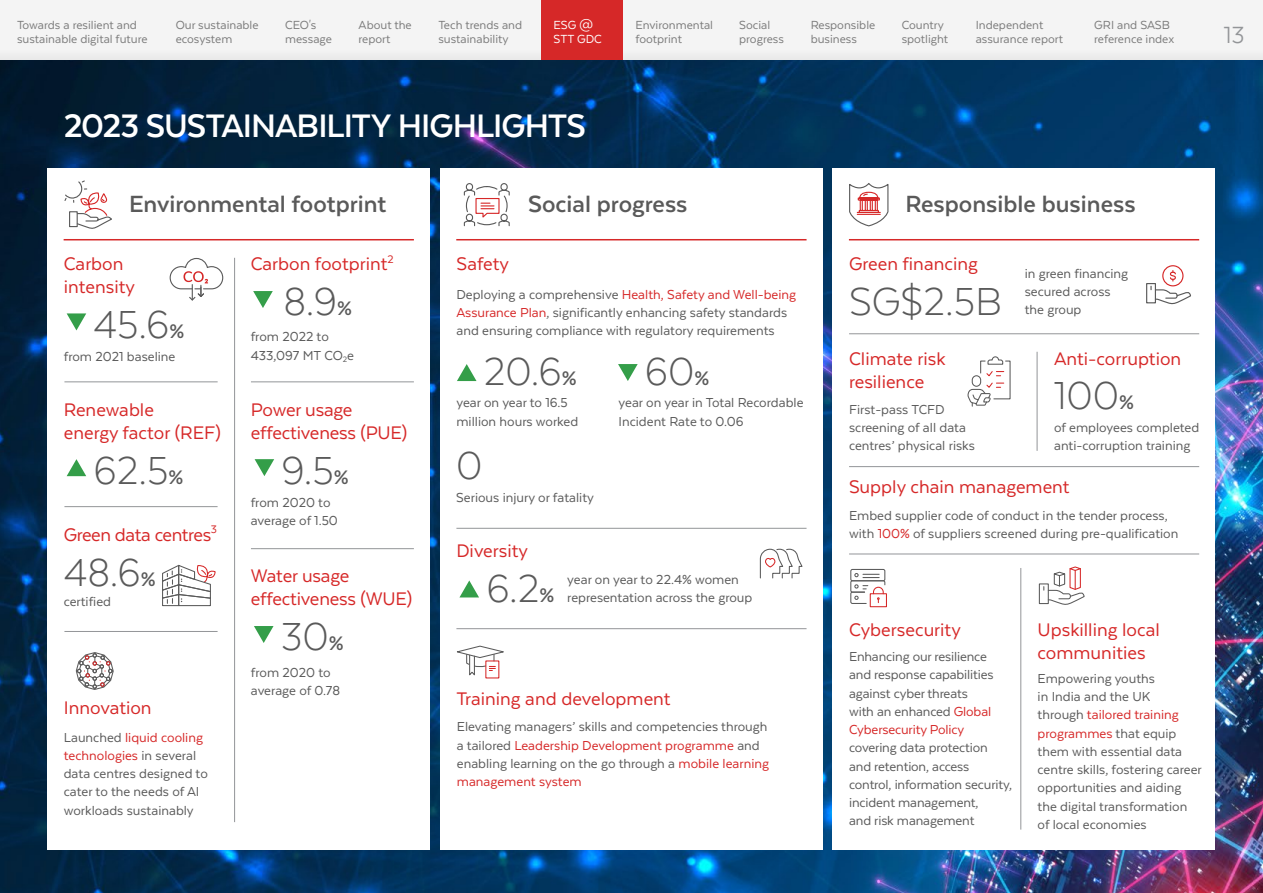
<style>
.page{position:relative;width:1263px;height:893px;background:#fff}
.page>*{position:absolute;margin:0;border:0;box-sizing:border-box;transform-origin:0 0}
.t1{font:300 45px "Texta";color:#5a5a5a}
.t2{font:700 37.5px "Texta";letter-spacing:-.025em;color:#fff}
.t3{font:700 27px "Texta";color:#5a5a5a}
.t4{font:27px "Texta";color:#939598}
.t5{font:21px/23px "Texta";color:#d62828}
.t6{font:21px "Texta";letter-spacing:-.02em;color:#d62828}
.t7{font:15px/18.1px "Texta";color:#5a5a5a}
.t8{font:13.5px/13.5px "Texta";color:#7b7b7b}
.t9{font:13.5px/13.5px "Texta";color:#fff}
.s1{font-weight:700;font-size:22.5px}
.s2{color:#d62828}
</style>
<div class="page">
<img style="left:0;top:60px;width:1263px;height:833px">
<div style="left:47px;top:168px;width:383px;height:682px;background:#fff"></div>
<div style="left:440px;top:168px;width:383px;height:682px;background:#fff"></div>
<div style="left:832px;top:168px;width:383px;height:682px;background:#fff"></div>
<svg style="left:67px;top:313px;width:19px;height:17px"></svg>
<svg style="left:253px;top:291px;width:20px;height:17px"></svg>
<svg style="left:255px;top:459px;width:19px;height:17px"></svg>
<svg style="left:67px;top:459px;width:19px;height:17px"></svg>
<svg style="left:457px;top:364px;width:19px;height:17px"></svg>
<svg style="left:459px;top:580px;width:20px;height:17px"></svg>
<svg style="left:618px;top:364px;width:20px;height:17px"></svg>
<svg style="left:254px;top:626px;width:20px;height:17px"></svg>
<hr style="left:234px;top:258px;width:1px;height:564px;background:#939598">
<hr style="left:1037px;top:352px;width:1px;height:99px;background:#939598">
<hr style="left:1020px;top:568px;width:1px;height:262px;background:#939598">
<hr style="left:64px;top:382px;width:154px;height:1px;background:#939598">
<hr style="left:251px;top:548px;width:163px;height:1px;background:#939598">
<hr style="left:251px;top:382px;width:163px;height:1px;background:#939598">
<hr style="left:456px;top:528px;width:350px;height:1px;background:#939598">
<hr style="left:849px;top:466px;width:350px;height:1px;background:#939598">
<hr style="left:849px;top:333px;width:350px;height:1px;background:#939598">
<hr style="left:849px;top:554px;width:350px;height:1px;background:#939598">
<hr style="left:456px;top:628px;width:350px;height:1px;background:#939598">
<hr style="left:64px;top:506px;width:154px;height:1px;background:#939598">
<hr style="left:64px;top:631px;width:154px;height:1px;background:#939598">
<svg style="left:169px;top:257px;width:55px;height:44px"></svg>
<svg style="left:162px;top:564px;width:54px;height:43px"></svg>
<svg style="left:759px;top:548px;width:44px;height:31px"></svg>
<svg style="left:457px;top:645px;width:47px;height:32px"></svg>
<svg style="left:75px;top:652px;width:39px;height:38px"></svg>
<div style="left:870px;top:593px;width:17px;height:14px;border:1px solid #d62828"></div>
<div style="left:850px;top:569px;width:35px;height:12px;border:1px solid #5a5a5a;border-radius:2px"></div>
<svg style="left:850px;top:573px;width:36px;height:31px"></svg>
<div style="left:1039px;top:583px;width:10px;height:21px;border:1px solid #5a5a5a"></div>
<svg style="left:1043px;top:566px;width:42px;height:39px"></svg>
<svg style="left:967px;top:356px;width:44px;height:50px"></svg>
<div style="left:1146px;top:283px;width:10px;height:20px;border:1px solid #5a5a5a"></div>
<svg style="left:1150px;top:271px;width:41px;height:34px"></svg>
<div style="left:1162px;top:265px;width:21px;height:21px;border:1px solid #d62828;border-radius:50%"></div>
<hr style="left:64px;top:239px;width:350px;height:1px;background:#d62828">
<hr style="left:456px;top:239px;width:350px;height:1px;background:#d62828">
<hr style="left:849px;top:239px;width:350px;height:1px;background:#d62828">
<svg style="left:64px;top:180px;width:48px;height:49px"></svg>
<svg style="left:464px;top:183px;width:46px;height:43px"></svg>
<svg style="left:849px;top:183px;width:39px;height:43px"></svg>
<div style="left:0;top:0;width:1263px;height:60px;background:#f4f4f4"></div>
<div style="left:541px;top:0;width:82px;height:60px;background:#d62828"></div>
<p class="t9" style="left:554px;top:18px;width:50px">ESG @<br>STT GDC</p>
<p class="t8" style="left:17px;top:18px;width:132px">Towards a resilient and sustainable digital future</p>
<p class="t8" style="left:176px;top:18px;width:84px">Our sustainable ecosystem</p>
<p class="t8" style="left:285px;top:18px;width:48px">CEO's message</p>
<p class="t8" style="left:359px;top:18px;width:55px">About the report</p>
<p class="t8" style="left:438px;top:18px;width:85px">Tech trends and sustainability</p>
<p class="t8" style="left:635px;top:18px;width:79px">Environmental footprint</p>
<p class="t8" style="left:739px;top:18px;width:46px">Social progress</p>
<p class="t8" style="left:811px;top:18px;width:66px">Responsible business</p>
<p class="t8" style="left:902px;top:18px;width:48px">Country spotlight</p>
<p class="t8" style="left:976px;top:18px;width:89px">Independent assurance report</p>
<p class="t8" style="left:1094px;top:18px;width:81px">GRI and SASB reference index</p>
<h3 class="t4" style="left:1224px;top:21px;width:22px">13</h3>
<h2 class="t2" style="left:64px;top:107px;width:524px">2023 SUSTAINABILITY HIGHLIGHTS</h2>
<h3 class="t3" style="left:129px;top:190px;width:259px">Environmental footprint</h3>
<h3 class="t3" style="left:528px;top:190px;width:161px">Social progress</h3>
<h3 class="t3" style="left:905px;top:190px;width:232px">Responsible business</h3>
<h3 class="t5" style="left:251px;top:252px;width:144px">Carbon footprint<sup>2</sup></h3>
<h3 class="t5" style="left:64px;top:252px;width:73px">Carbon intensity</h3>
<h3 class="t5" style="left:456px;top:252px;width:54px">Safety</h3>
<h3 class="t5" style="left:849px;top:252px;width:130px">Green financing</h3>
<p class="t7" style="left:1025px;top:264px;width:105px">in green financing secured across the group</p>
<h1 class="t1" style="left:849px;top:278px;width:154px">SG$2.5B</h1>
<h1 class="t1" style="left:283px;top:279px;width:70px">8.9<span class="s1">%</span></h1>
<p class="t7" style="left:456px;top:285px;width:341px">Deploying a comprehensive <span class="s2">Health, Safety and Well-being<br>Assurance Plan</span>, significantly enhancing safety standards and ensuring compliance with regulatory requirements</p>
<h1 class="t1" style="left:94px;top:301px;width:92px">45.6<span class="s1">%</span></h1>
<p class="t7" style="left:251px;top:328px;width:105px">from 2022 to<br>433,097 MT CO<sub>2</sub>e</p>
<p class="t7" style="left:64px;top:347px;width:113px">from 2021 baseline</p>
<h3 class="t5" style="left:849px;top:347px;width:98px">Climate risk resilience</h3>
<h3 class="t5" style="left:1054px;top:347px;width:129px">Anti-corruption</h3>
<h1 class="t1" style="left:645px;top:349px;width:66px">60<span class="s1">%</span></h1>
<h1 class="t1" style="left:484px;top:349px;width:94px">20.6<span class="s1">%</span></h1>
<h1 class="t1" style="left:1054px;top:373px;width:81px">100<span class="s1">%</span></h1>
<p class="t7" style="left:456px;top:394px;width:123px">year on year to 16.5 million hours worked</p>
<p class="t7" style="left:618px;top:393px;width:186px">year on year in Total Recordable<br>Incident Rate to 0.06</p>
<h3 class="t5" style="left:64px;top:398px;width:158px">Renewable<br>energy factor (REF)</h3>
<h3 class="t5" style="left:251px;top:398px;width:158px">Power usage effectiveness (PUE)</h3>
<h1 class="t1" style="left:281px;top:447px;width:69px">9.5<span class="s1">%</span></h1>
<p class="t7" style="left:251px;top:493px;width:89px">from 2020 to average of 1.50</p>
<p class="t7" style="left:849px;top:400px;width:127px">First-pass TCFD screening of all data centres’ physical risks</p>
<p class="t7" style="left:1054px;top:418px;width:147px">of employees completed anti-corruption training</p>
<h1 class="t1" style="left:456px;top:442px;width:28px">0</h1>
<p class="t7" style="left:456px;top:488px;width:139px">Serious injury or fatality</p>
<h1 class="t1" style="left:94px;top:447px;width:91px">62.5<span class="s1">%</span></h1>
<h3 class="t5" style="left:849px;top:475px;width:222px">Supply chain management</h3>
<p class="t7" style="left:849px;top:506px;width:331px">Embed supplier code of conduct in the tender process, with <span class="s2">100%</span> of suppliers screened during pre-qualification</p>
<h3 class="t6" style="left:64px;top:524px;width:155px">Green data centres<sup>3</sup></h3>
<h1 class="t1" style="left:64px;top:549px;width:93px">48.6<span class="s1">%</span></h1>
<p class="t7" style="left:64px;top:593px;width:49px">certified</p>
<h3 class="t5" style="left:64px;top:696px;width:89px">Innovation</h3>
<p class="t7" style="left:64px;top:728px;width:146px">Launched <span class="s2">liquid cooling technologies</span> in several data centres designed to cater to the needs of AI workloads sustainably</p>
<h3 class="t5" style="left:251px;top:564px;width:163px">Water usage effectiveness (WUE)</h3>
<h1 class="t1" style="left:281px;top:614px;width:65px">30<span class="s1">%</span></h1>
<p class="t7" style="left:251px;top:663px;width:91px">from 2020 to average of 0.78</p>
<h3 class="t5" style="left:456px;top:539px;width:73px">Diversity</h3>
<h1 class="t1" style="left:486px;top:565px;width:70px">6.2<span class="s1">%</span></h1>
<p class="t7" style="left:567px;top:570px;width:187px">year on year to 22.4% women representation across the group</p>
<h3 class="t5" style="left:456px;top:687px;width:216px">Training and development</h3>
<p class="t7" style="left:457px;top:717px;width:314px">Elevating managers’ skills and competencies through a tailored <span class="s2">Leadership Development programme</span> and enabling learning on the go through a <span class="s2">mobile learning management system</span></p>
<h3 class="t5" style="left:849px;top:618px;width:113px">Cybersecurity</h3>
<h3 class="t5" style="left:1038px;top:618px;width:124px">Upskilling local communities</h3>
<p class="t7" style="left:849px;top:647px;width:146px">Enhancing our resilience and response capabilities against cyber threats with an enhanced <span class="s2">Global<br>Cybersecurity Policy</span></p>
<p class="t7" style="left:849px;top:738px;width:165px">covering data protection and retention, access control, information security, incident management,<br>and risk management</p>
<p class="t7" style="left:1038px;top:669px;width:166px">Empowering youths<br>in India and the UK<br>through <span class="s2">tailored training programmes</span> that equip them with essential data centre skills, fostering career opportunities and aiding the digital transformation of local economies</p>
</div>
